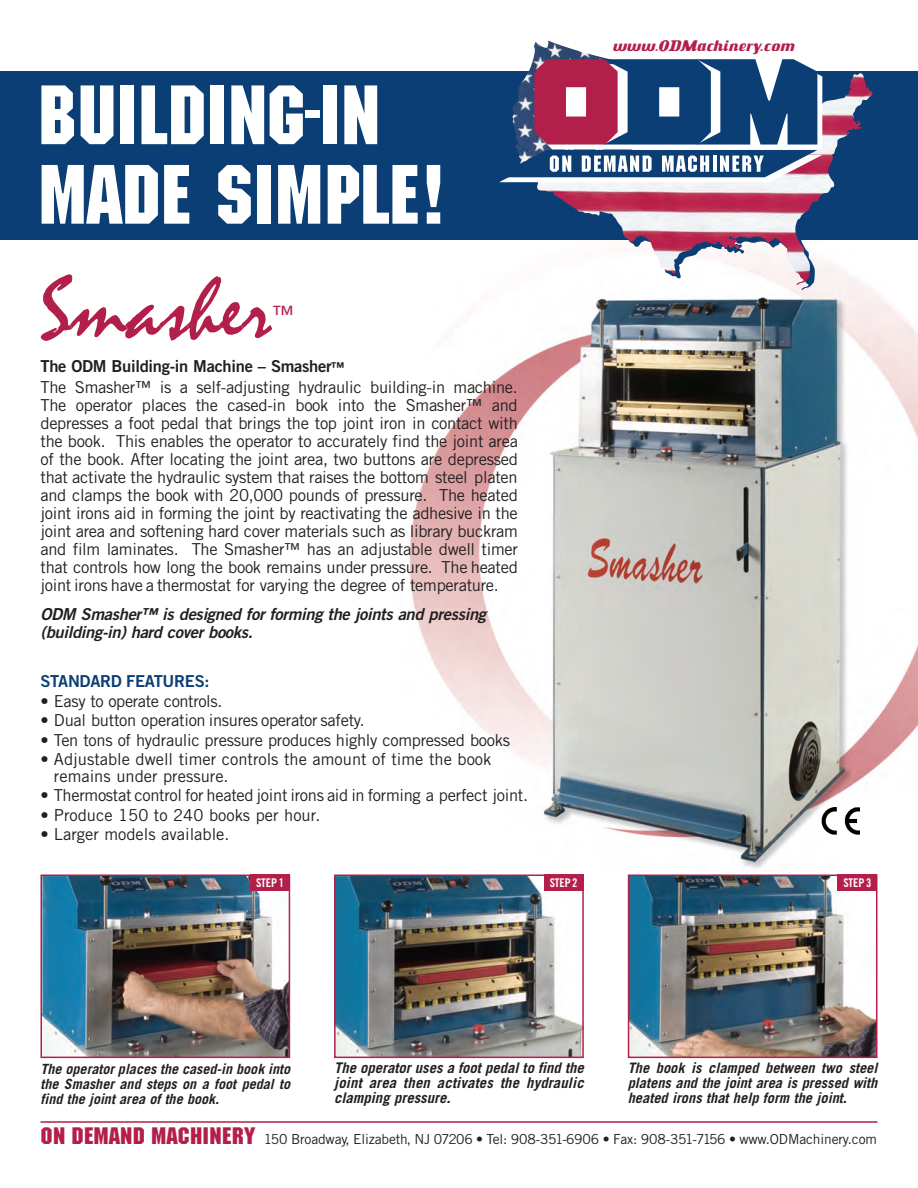
<style>
.page{position:relative;width:918px;height:1188px;background:#fff}
.page>*{position:absolute;margin:0;border:0;box-sizing:border-box;transform-origin:0 0}
.t1{font:90px "Mistral";color:#b31f4b}
.t2{font:81.9px/79.5px "Machine";color:#fff}
.t3{font:22.5px "Trade Gothic";color:#b31f4b}
.t4{font:16.5px/18px "Trade Gothic";letter-spacing:-.02em;color:#231f20;text-align:justify}
.t5{font:16.5px/16.5px "Trade Gothic";color:#231f20}
.t6{font:italic 16.5px/18px "Trade Gothic Bold Two";letter-spacing:-.02em;color:#231f20}
.t7{font:16.5px "Trade Gothic Bold Two";letter-spacing:-.02em;color:#231f20}
.t8{font:16.5px "Trade Gothic Bold Two";letter-spacing:-.02em;color:#0b3e75}
.t9{font:italic 700 14.7px/15px "Trade Gothic";letter-spacing:.01em;color:#231f20;text-align:justify}
.t10{font:italic 700 14.4px/15px "Trade Gothic";color:#231f20;text-align:justify}
.t11{font:italic 700 14.1px/15px "Trade Gothic";color:#231f20;text-align:justify}
.t12{font:13.8px "Trade Gothic";letter-spacing:-.01em;color:#231f20}
.t13{font:13.35px "Roadtrip";letter-spacing:.015em;color:#b31f4b}
.t14{font:12px "Trade Gothic Bold Cond Twenty";letter-spacing:-.01em;color:#fff}
.s1{font-size:13.5px}
.s2{font-family:"Machine";font-size:23.25px;color:#b31f4b}
</style>
<div class="page">
<img style="left:409px;top:290px;width:509px;height:579px">
<div style="left:0;top:71px;width:918px;height:169px;background:#0b3e75"></div>
<svg style="left:515px;top:45px;width:358px;height:245px"></svg>
<img style="left:547px;top:40px;width:326px;height:245px">
<svg style="left:499px;top:59px;width:323px;height:123px"></svg>
<img style="left:43px;top:877px;width:244px;height:178px">
<div style="left:40px;top:874px;width:250px;height:184px;border:2px solid #b31f4b"></div>
<img style="left:337px;top:877px;width:244px;height:178px">
<div style="left:334px;top:874px;width:250px;height:184px;border:2px solid #b31f4b"></div>
<hr style="left:40px;top:1121px;width:838px;height:2px;background:#b31f4b">
<div style="left:250px;top:874px;width:40px;height:17px;background:#b31f4b"></div>
<div style="left:544px;top:874px;width:39px;height:17px;background:#b31f4b"></div>
<img style="left:631px;top:877px;width:244px;height:178px">
<div style="left:628px;top:874px;width:250px;height:184px;border:2px solid #b31f4b"></div>
<div style="left:838px;top:874px;width:39px;height:17px;background:#b31f4b"></div>
<svg style="left:821px;top:834px;width:38px;height:1px"></svg>
<img style="left:821px;top:807px;width:38px;height:27px">
<h2 class="t2" style="left:38px;top:76px;width:412px">BUILDING-IN<br>MADE SIMPLE!</h2>
<h1 class="t1" style="left:40px;top:254px;width:233px">Smasher</h1>
<h3 class="t3" style="left:272px;top:306px;width:24px">™</h3>
<p class="t7" style="left:40px;top:360px;width:306px">The ODM Building-in Machine – Smasher<span class="s1">™</span></p>
<p class="t4" style="left:40px;top:380px;width:479px">The Smasher™ is a self-adjusting hydraulic building-in machine.<br>The operator places the cased-in book into the Smasher™ and depresses a foot pedal that brings the top joint iron in contact with the book. This enables the operator to accurately find the joint area of the book. After locating the joint area, two buttons are depressed that activate the hydraulic system that raises the bottom steel platen and clamps the book with 20,000 pounds of pressure. The heated joint irons aid in forming the joint by reactivating the adhesive in the joint area and softening hard cover materials such as library buckram and film laminates. The Smasher™ has an adjustable dwell timer that controls how long the book remains under pressure. The heated joint irons have a thermostat for varying the degree of temperature.</p>
<p class="t6" style="left:40px;top:606px;width:447px">ODM Smasher™ is designed for forming the joints and pressing (building-in) hard cover books.</p>
<p class="t8" style="left:41px;top:675px;width:171px">STANDARD FEATURES:</p>
<p class="t4" style="left:40px;top:693px;width:183px">• Easy to operate controls.</p>
<p class="t4" style="left:40px;top:713px;width:326px">• Dual button operation insures operator safety.</p>
<p class="t4" style="left:40px;top:733px;width:471px">• Ten tons of hydraulic pressure produces highly compressed books</p>
<p class="t5" style="left:54px;top:753px;width:439px;text-indent:-13px">• Adjustable dwell timer controls the amount of time the book remains under pressure.</p>
<p class="t4" style="left:40px;top:788px;width:489px">• Thermostat control for heated joint irons aid in forming a perfect joint.</p>
<p class="t5" style="left:40px;top:808px;width:281px">• Produce 150 to 240 books per hour.</p>
<p class="t5" style="left:40px;top:828px;width:191px">• Larger models available.</p>
<p class="t14" style="left:256px;top:878px;width:29px">STEP 1</p>
<p class="t14" style="left:550px;top:878px;width:29px">STEP 2</p>
<p class="t13" style="left:612px;top:38px;width:183px">www.ODMachinery.com</p>
<p class="t14" style="left:843px;top:878px;width:29px">STEP 3</p>
<p class="t11" style="left:40px;top:1062px;width:251px">The operator places the cased-in book into the Smasher and steps on a foot pedal to find the joint area of the book.</p>
<p class="t9" style="left:334px;top:1062px;width:251px">The operator uses a foot pedal to find the joint area then activates the hydraulic clamping pressure.</p>
<p class="t10" style="left:628px;top:1062px;width:251px">The book is clamped between two steel platens and the joint area is pressed with heated irons that help form the joint.</p>
<p class="t12" style="left:40px;top:1134px;width:838px"><span class="s2">ON DEMAND MACHINERY</span> 150 Broadway, Elizabeth, NJ 07206 • Tel: 908-351-6906 • Fax: 908-351-7156 • www.ODMachinery.com</p>
</div>
